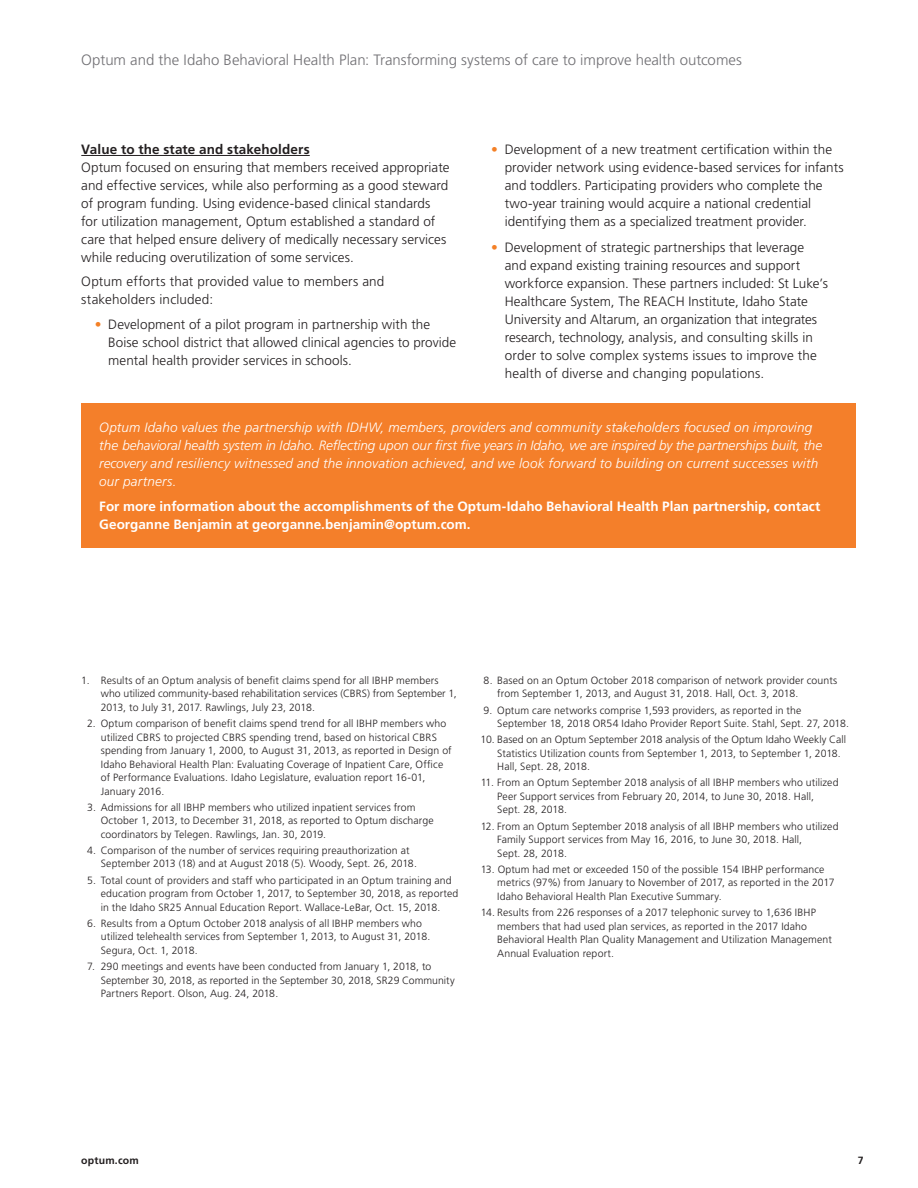
<style>
.page{position:relative;width:918px;height:1188px;background:#fff}
.page>*{position:absolute;margin:0;border:0;box-sizing:border-box;transform-origin:0 0}
.Title__2nd_page{font:300 15px "Frutiger LT Std";letter-spacing:-.005em;color:#717074}
.Body_copy{font:300 13.5px/18px "Frutiger LT Std";letter-spacing:.005em;color:#231f20}
.Body_copy-2{font:italic 300 13.5px/18px "Frutiger";letter-spacing:.01em;color:#fff}
.Body_copy-3{font:700 13.5px/18px "Frutiger LT Std";color:#fff}
.Sign-off{font:300 10.5px/13.5px "Frutiger LT Std";letter-spacing:.01em;color:#231f20}
.Sign-off-2{font:700 10.5px "Frutiger LT Std";letter-spacing:.02em;color:#231f20}
.s1{font-weight:700}
.s2{font-weight:700;color:#f48026}
</style>
<div class="page">
<hr style="left:81px;top:155px;width:229px;height:1px;background:#231f20">
<div style="left:81px;top:403px;width:775px;height:144px;background:#f47f2a"></div>
<p class="Title__2nd_page" style="left:81px;top:52px;width:662px">Optum and the Idaho Behavioral Health Plan: Transforming systems of care to improve health outcomes</p>
<p class="Body_copy" style="left:81px;top:141px;width:370px"><span class="s1">Value to the state and stakeholders<br></span>Optum focused on ensuring that members received appropriate and effective services, while also performing as a good steward of program funding. Using evidence-based clinical standards for utilization management, Optum established a standard of care that helped ensure delivery of medically necessary services while reducing overutilization of some services.</p>
<p class="Body_copy" style="left:81px;top:272px;width:305px">Optum efforts that provided value to members and stakeholders included:</p>
<p class="Body_copy" style="left:108px;top:316px;width:350px;text-indent:-14px"><span class="s2">•</span> Development of a pilot program in partnership with the<br>Boise school district that allowed clinical agencies to provide mental health provider services in schools.</p>
<p class="Body_copy" style="left:505px;top:141px;width:341px;text-indent:-14px"><span class="s2">•</span> Development of a new treatment certification within the provider network using evidence-based services for infants and toddlers. Participating providers who complete the two-year training would acquire a national credential identifying them as a specialized treatment provider.</p>
<p class="Body_copy" style="left:505px;top:238px;width:325px;text-indent:-14px"><span class="s2">•</span> Development of strategic partnerships that leverage and expand existing training resources and support workforce expansion. These partners included: St Luke’s Healthcare System, The REACH Institute, Idaho State University and Altarum, an organization that integrates research, technology, analysis, and consulting skills in order to solve complex systems issues to improve the health of diverse and changing populations.</p>
<p class="Body_copy-2" style="left:99px;top:418px;width:724px">Optum Idaho values the partnership with IDHW, members, providers and community stakeholders focused on improving the behavioral health system in Idaho. Reflecting upon our first five years in Idaho, we are inspired by the partnerships built, the recovery and resiliency witnessed and the innovation achieved, and we look forward to building on current successes with our partners.</p>
<p class="Body_copy-3" style="left:99px;top:498px;width:723px">For more information about the accomplishments of the Optum-Idaho Behavioral Health Plan partnership, contact<br>Georganne Benjamin at georganne.benjamin@optum.com.</p>
<p class="Sign-off" style="left:101px;top:674px;width:357px;text-indent:-19px">1. Results of an Optum analysis of benefit claims spend for all IBHP members who utilized community-based rehabilitation services (CBRS) from September 1,<br>2013, to July 31, 2017. Rawlings, July 23, 2018.</p>
<p class="Sign-off" style="left:101px;top:717px;width:352px;text-indent:-14px">2. Optum comparison of benefit claims spend trend for all IBHP members who utilized CBRS to projected CBRS spending trend, based on historical CBRS spending from January 1, 2000, to August 31, 2013, as reported in Design of Idaho Behavioral Health Plan: Evaluating Coverage of Inpatient Care, Office of Performance Evaluations. Idaho Legislature, evaluation report 16-01, January 2016.</p>
<p class="Sign-off" style="left:101px;top:801px;width:334px;text-indent:-14px">3. Admissions for all IBHP members who utilized inpatient services from<br>October 1, 2013, to December 31, 2018, as reported to Optum discharge coordinators by Telegen. Rawlings, Jan. 30, 2019.</p>
<p class="Sign-off" style="left:101px;top:844px;width:318px;text-indent:-14px">4. Comparison of the number of services requiring preauthorization at<br>September 2013 (18) and at August 2018 (5). Woody, Sept. 26, 2018.</p>
<p class="Sign-off" style="left:101px;top:873px;width:359px;text-indent:-14px">5. Total count of providers and staff who participated in an Optum training and education program from October 1, 2017, to September 30, 2018, as reported in the Idaho SR25 Annual Education Report. Wallace-LeBar, Oct. 15, 2018.</p>
<p class="Sign-off" style="left:101px;top:917px;width:331px;text-indent:-14px">6. Results from a Optum October 2018 analysis of all IBHP members who utilized telehealth services from September 1, 2013, to August 31, 2018.<br>Segura, Oct. 1, 2018.</p>
<p class="Sign-off" style="left:101px;top:960px;width:355px;text-indent:-14px">7. 290 meetings and events have been conducted from January 1, 2018, to<br>September 30, 2018, as reported in the September 30, 2018, SR29 Community<br>Partners Report. Olson, Aug. 24, 2018.</p>
<p class="Sign-off" style="left:497px;top:674px;width:342px;text-indent:-14px">8. Based on an Optum October 2018 comparison of network provider counts from September 1, 2013, and August 31, 2018. Hall, Oct. 3, 2018.</p>
<p class="Sign-off" style="left:497px;top:703px;width:353px;text-indent:-14px">9. Optum care networks comprise 1,593 providers, as reported in the<br>September 18, 2018 OR54 Idaho Provider Report Suite. Stahl, Sept. 27, 2018.</p>
<p class="Sign-off" style="left:497px;top:733px;width:350px;text-indent:-17px">10. Based on an Optum September 2018 analysis of the Optum Idaho Weekly Call<br>Statistics Utilization counts from September 1, 2013, to September 1, 2018.<br>Hall, Sept. 28, 2018.</p>
<p class="Sign-off" style="left:497px;top:776px;width:343px;text-indent:-17px">11. From an Optum September 2018 analysis of all IBHP members who utilized<br>Peer Support services from February 20, 2014, to June 30, 2018. Hall,<br>Sept. 28, 2018.</p>
<p class="Sign-off" style="left:497px;top:819px;width:343px;text-indent:-17px">12. From an Optum September 2018 analysis of all IBHP members who utilized<br>Family Support services from May 16, 2016, to June 30, 2018. Hall,<br>Sept. 28, 2018.</p>
<p class="Sign-off" style="left:497px;top:863px;width:339px;text-indent:-17px">13. Optum had met or exceeded 150 of the possible 154 IBHP performance metrics (97%) from January to November of 2017, as reported in the 2017<br>Idaho Behavioral Health Plan Executive Summary.</p>
<p class="Sign-off" style="left:497px;top:906px;width:336px;text-indent:-17px">14. Results from 226 responses of a 2017 telephonic survey to 1,636 IBHP members that had used plan services, as reported in the 2017 Idaho Behavioral Health Plan Quality Management and Utilization Management Annual Evaluation report.</p>
<p class="Sign-off-2" style="left:81px;top:1154px;width:59px">optum.com</p>
<p class="Sign-off-2" style="left:858px;top:1154px;width:7px">7</p>
</div>
